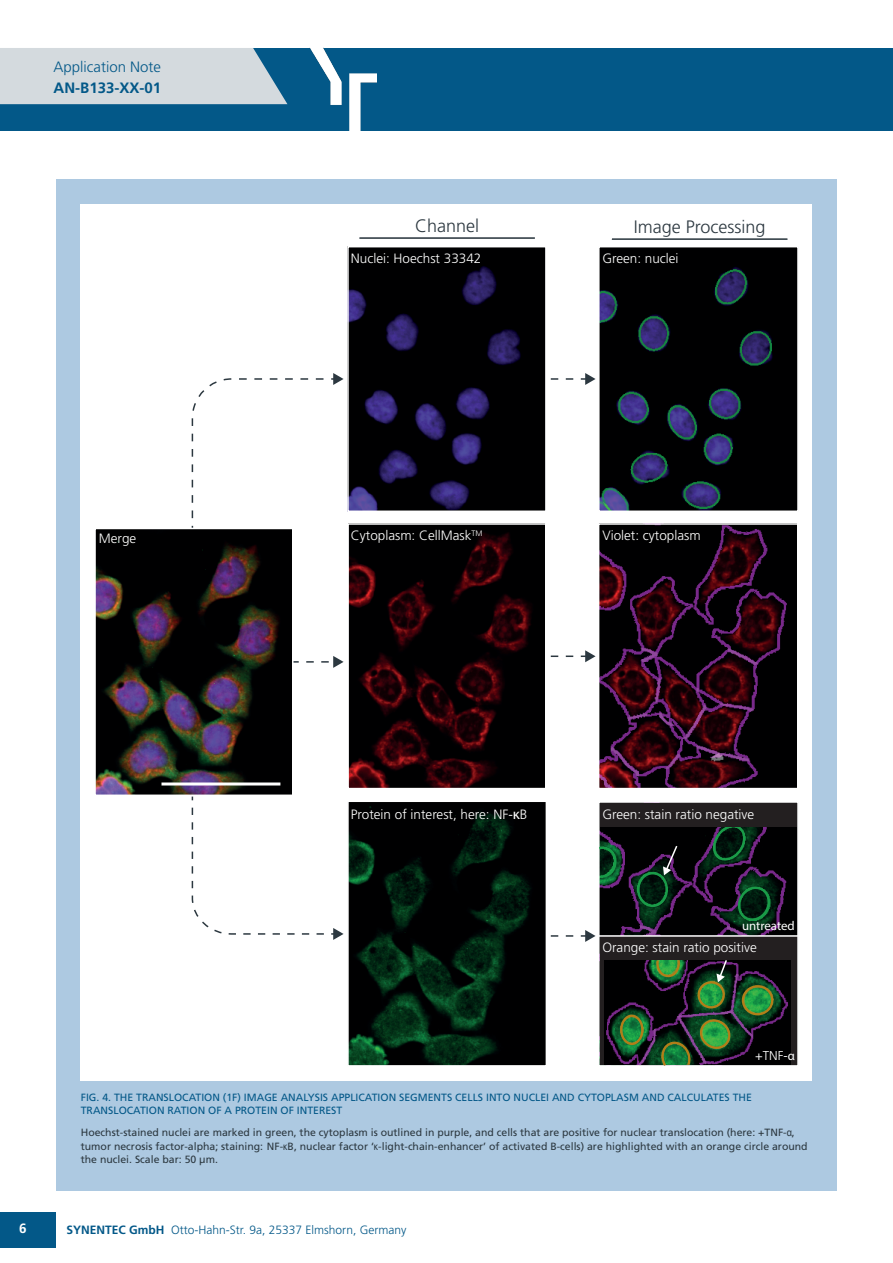
<style>
.page{position:relative;width:893px;height:1263px;background:#fff}
.page>*{position:absolute;margin:0;border:0;box-sizing:border-box;transform-origin:0 0}
.t1{font:300 18px "Frutiger LT Pro";color:#2c3840}
.t2{font:300 15px "Frutiger LT Pro";color:#035888}
.t3{font:700 15px "Frutiger LT Pro";color:#035888}
.t4{font:300 13.5px "Frutiger LT Pro";color:#fff}
.t5{font:700 13.5px "Frutiger LT Pro";color:#fff}
.t6{font:12.9px "Myriad Pro";color:#fff}
.t7{font:300 12.9px "Frutiger LT Pro";color:#fff}
.t8{font:300 12px "Frutiger LT Pro";color:#035888}
.FigureCaptions{font:10.5px/13.5px "Frutiger LT Pro";color:#2c3840}
.t9{font:10.5px/13.5px "Frutiger LT Pro";color:#035888}
.s1{font-family:"Myriad Pro";font-weight:400;font-size:15px}
.s2{font-family:"Myriad Pro";font-weight:400}
.s3{font-family:"Arial Narrow"}
.s4{font-weight:700}
</style>
<div class="page">
<div style="left:0;top:1212px;width:55px;height:35px;background:#035888"></div>
<div style="left:0;top:48px;width:893px;height:82px;background:#035888"></div>
<div style="left:0;top:48px;width:287px;height:56px;background:#d4dade"></div>
<img style="left:310px;top:48px;width:67px;height:82px">
<div style="left:56px;top:179px;width:781px;height:1012px;background:#adc9e1"></div>
<div style="left:81px;top:204px;width:731px;height:876px;background:#fff"></div>
<svg style="left:191px;top:373px;width:153px;height:146px"></svg>
<svg style="left:191px;top:807px;width:153px;height:133px"></svg>
<svg style="left:293px;top:656px;width:51px;height:12px"></svg>
<img style="left:97px;top:531px;width:193px;height:262px">
<div style="left:94px;top:528px;width:199px;height:268px;border:2px solid #fff"></div>
<hr style="left:161px;top:782px;width:119px;height:3px;background:#fff">
<img style="left:350px;top:526px;width:194px;height:260px">
<div style="left:347px;top:523px;width:200px;height:266px;border:2px solid #fff"></div>
<img style="left:601px;top:526px;width:194px;height:260px">
<div style="left:598px;top:523px;width:200px;height:266px;border:2px solid #fff"></div>
<svg style="left:551px;top:650px;width:45px;height:12px"></svg>
<img style="left:350px;top:249px;width:194px;height:260px">
<div style="left:347px;top:246px;width:200px;height:266px;border:2px solid #fff"></div>
<img style="left:601px;top:249px;width:195px;height:260px">
<div style="left:598px;top:246px;width:201px;height:266px;border:2px solid #fff"></div>
<svg style="left:551px;top:373px;width:45px;height:12px"></svg>
<hr style="left:359px;top:237px;width:176px;height:2px;background:#2c3840">
<hr style="left:612px;top:238px;width:175px;height:2px;background:#2c3840">
<img style="left:350px;top:803px;width:194px;height:260px">
<div style="left:347px;top:800px;width:200px;height:266px;border:2px solid #fff"></div>
<img style="left:601px;top:827px;width:195px;height:108px">
<div style="left:598px;top:801px;width:201px;height:265px;border:2px solid #fff"></div>
<div style="left:600px;top:936px;width:197px;height:129px;background:#231f20"></div>
<svg style="left:663px;top:844px;width:16px;height:31px"></svg>
<svg style="left:551px;top:930px;width:45px;height:12px"></svg>
<hr style="left:599px;top:935px;width:199px;height:2px;background:#fff">
<img style="left:604px;top:960px;width:186px;height:105px">
<svg style="left:716px;top:960px;width:12px;height:22px"></svg>
<div style="left:698px;top:981px;width:27px;height:27px;border:2px solid #b27e18;border-radius:50%"></div>
<div style="left:742px;top:985px;width:31px;height:30px;border:2px solid #b27e18;border-radius:50%"></div>
<svg style="left:698px;top:1017px;width:34px;height:32px"></svg>
<div style="left:620px;top:1014px;width:23px;height:31px;border:2px solid #b27e18;border-radius:50%"></div>
<svg style="left:660px;top:1039px;width:32px;height:27px"></svg>
<svg style="left:656px;top:960px;width:24px;height:18px"></svg>
<div style="left:637px;top:872px;width:31px;height:35px;border:2px solid #1a9b48;border-radius:50%"></div>
<svg style="left:710px;top:827px;width:39px;height:35px"></svg>
<svg style="left:736px;top:886px;width:36px;height:36px"></svg>
<svg style="left:598px;top:846px;width:20px;height:32px"></svg>
<div style="left:600px;top:803px;width:197px;height:24px;background:#231f20"></div>
<h2 class="t2" style="left:54px;top:58px;width:109px">Application Note</h2>
<h2 class="t3" style="left:54px;top:79px;width:109px">AN-B133-XX-01</h2>
<p class="t1" style="left:415px;top:215px;width:66px">Channel</p>
<p class="t1" style="left:634px;top:217px;width:133px">Image Processing</p>
<p class="t4" style="left:351px;top:250px;width:132px">Nuclei: Hoechst 33342</p>
<p class="t4" style="left:602px;top:250px;width:78px">Green: nuclei</p>
<p class="t4" style="left:99px;top:531px;width:39px">Merge</p>
<p class="t4" style="left:351px;top:528px;width:133px">Cytoplasm: CellMask<sup>TM</sup></p>
<p class="t4" style="left:602px;top:527px;width:100px">Violet: cytoplasm</p>
<p class="t4" style="left:351px;top:806px;width:178px">Protein of interest, here: NF-<span class="s1">ĸ</span>B</p>
<p class="t4" style="left:602px;top:806px;width:154px">Green: stain ratio negative</p>
<p class="t6" style="left:742px;top:918px;width:54px">untreated</p>
<p class="t4" style="left:602px;top:939px;width:156px">Orange: stain ratio positive</p>
<p class="t7" style="left:755px;top:1048px;width:41px">+TNF-<span class="s2">α</span></p>
<p class="t9" style="left:81px;top:1090px;width:673px">Fig . 4. THE TRANSLOCATION (1F) IMAGE ANALYSIS APPLICATION SEGMENTS CELLS INTO NUCLEI AND CYTOPLASM AND CALCULATES THE<br>TRANSLOCATION RATION OF A PROTEIN OF INTEREST</p>
<p class="FigureCaptions" style="left:81px;top:1126px;width:728px">Hoechst-stained nuclei are marked in green, the cytoplasm is outlined in purple, and cells that are positive for nuclear translocation (here: +TNF-<span class="s3">α</span>, tumor necrosis factor-alpha; staining: NF-<span class="s3">κ</span>B, nuclear factor ‘<span class="s3">κ</span>-light-chain-enhancer’ of activated B-cells) are highlighted with an orange circle around the nuclei. Scale bar: 50 µm.</p>
<p class="t5" style="left:19px;top:1220px;width:9px">6</p>
<p class="t8" style="left:67px;top:1222px;width:341px"><span class="s4">SYNENTEC GmbH</span> Otto-Hahn-Str. 9a, 25337 Elmshorn, Germany</p>
</div>
